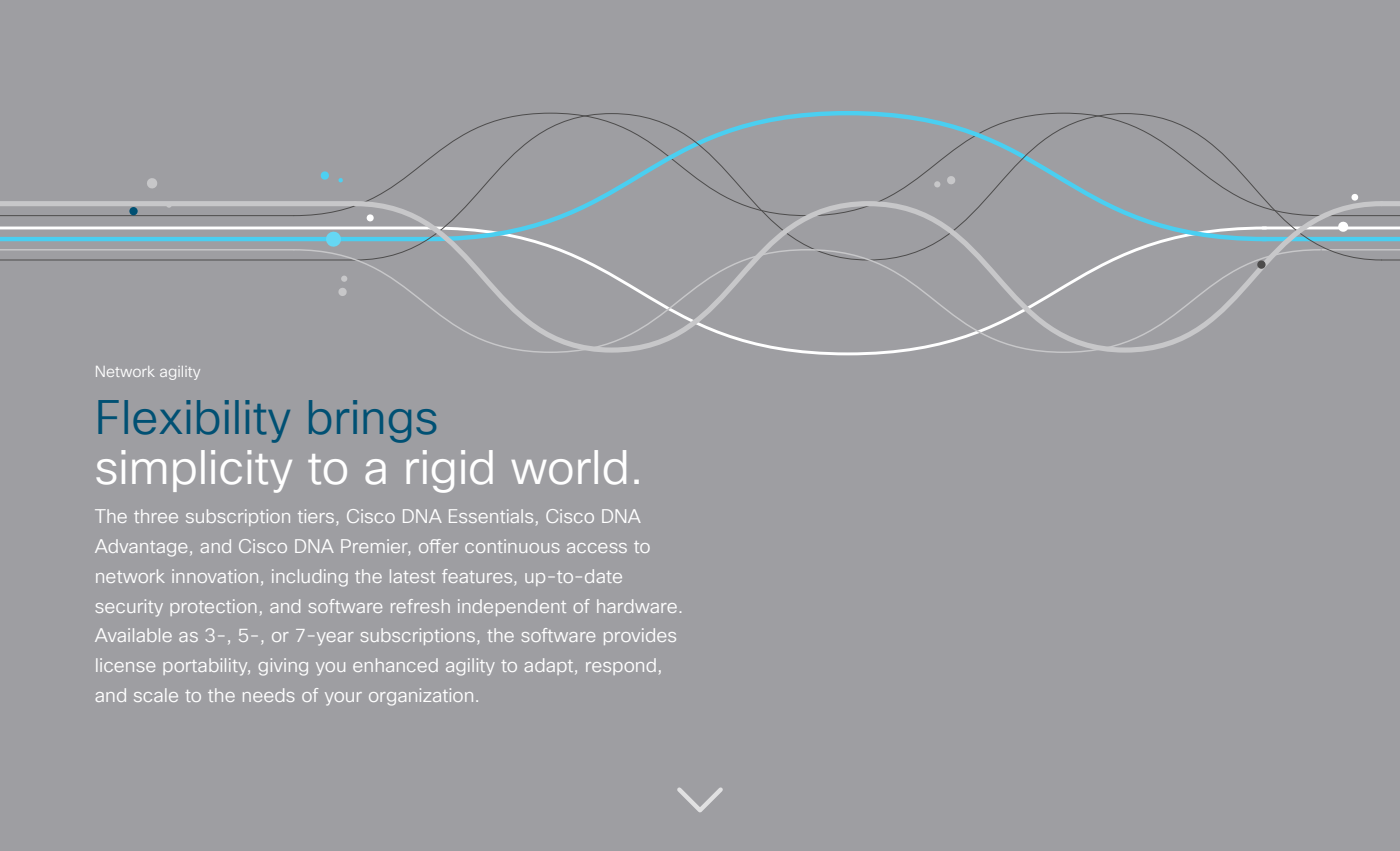
<style>
.page{position:relative;width:1400px;height:851px;background:#9e9ea2}
.page>*{position:absolute;margin:0;border:0;box-sizing:border-box;transform-origin:0 0}
.t1{font:47.25px "Cisco Sans TT Light";color:#fff}
.t2{font:47.25px "Cisco Sans TT Light";color:#005073}
.t3{font:19.25px/29.8px "Cisco Sans TT Light";color:#fff}
.t4{font:15.75px "Cisco Sans TT Light";color:#fff}
</style>
<div class="page">
<hr style="left:1263px;top:226px;width:137px;height:3px;background:#fff">
<hr style="left:0;top:226px;width:428px;height:3px;background:#fff">
<hr style="left:1321px;top:215px;width:79px;height:1px;background:#4d4c4c">
<hr style="left:0;top:215px;width:294px;height:1px;background:#4d4c4c">
<hr style="left:1263px;top:237px;width:137px;height:4px;background:#4acff1">
<hr style="left:0;top:237px;width:428px;height:4px;background:#4acff1">
<svg style="left:1387px;top:260px;width:13px;height:1px"></svg>
<hr style="left:0;top:260px;width:355px;height:1px;background:#4d4c4c">
<hr style="left:1322px;top:249px;width:78px;height:1px;background:#c7c7c9">
<hr style="left:0;top:249px;width:294px;height:1px;background:#c7c7c9">
<div style="left:1382px;top:201px;width:18px;height:5px;background:#c7c7c9"></div>
<div style="left:0;top:201px;width:355px;height:5px;background:#c7c7c9"></div>
<svg style="left:372px;top:113px;width:892px;height:85px"></svg>
<svg style="left:350px;top:198px;width:1037px;height:157px"></svg>
<svg style="left:338px;top:288px;width:9px;height:8px"></svg>
<div style="left:341px;top:275px;width:7px;height:7px;background:#c7c7c9;border-radius:3px"></div>
<svg style="left:946px;top:175px;width:10px;height:10px"></svg>
<div style="left:934px;top:181px;width:7px;height:7px;background:#c7c7c9;border-radius:3px"></div>
<svg style="left:1338px;top:221px;width:11px;height:11px"></svg>
<svg style="left:1351px;top:194px;width:8px;height:7px"></svg>
<div style="left:1257px;top:260px;width:9px;height:9px;background:#4d4c4c;border-radius:50%"></div>
<div style="left:129px;top:207px;width:9px;height:8px;background:#005073;border-radius:50%"></div>
<svg style="left:366px;top:214px;width:8px;height:8px"></svg>
<svg style="left:325px;top:231px;width:17px;height:16px"></svg>
<svg style="left:320px;top:171px;width:9px;height:9px"></svg>
<svg style="left:338px;top:178px;width:5px;height:5px"></svg>
<svg style="left:147px;top:178px;width:10px;height:11px"></svg>
<svg style="left:677px;top:787px;width:46px;height:25px"></svg>
<p class="t4" style="left:95px;top:361px;width:107px">Network agility</p>
<h1 class="t2" style="left:95px;top:386px;width:345px">Flexibility brings</h1>
<h1 class="t1" style="left:95px;top:437px;width:550px">simplicity to a rigid world.</h1>
<p class="t3" style="left:95px;top:502px;width:590px">The three subscription tiers, Cisco DNA Essentials, Cisco DNA Advantage, and Cisco DNA Premier, offer continuous access to network innovation, including the latest features, up-to-date security protection, and software refresh independent of hardware.<br>Available as 3-, 5-, or 7-year subscriptions, the software provides license portability, giving you enhanced agility to adapt, respond, and scale to the needs of your organization.</p>
</div>
